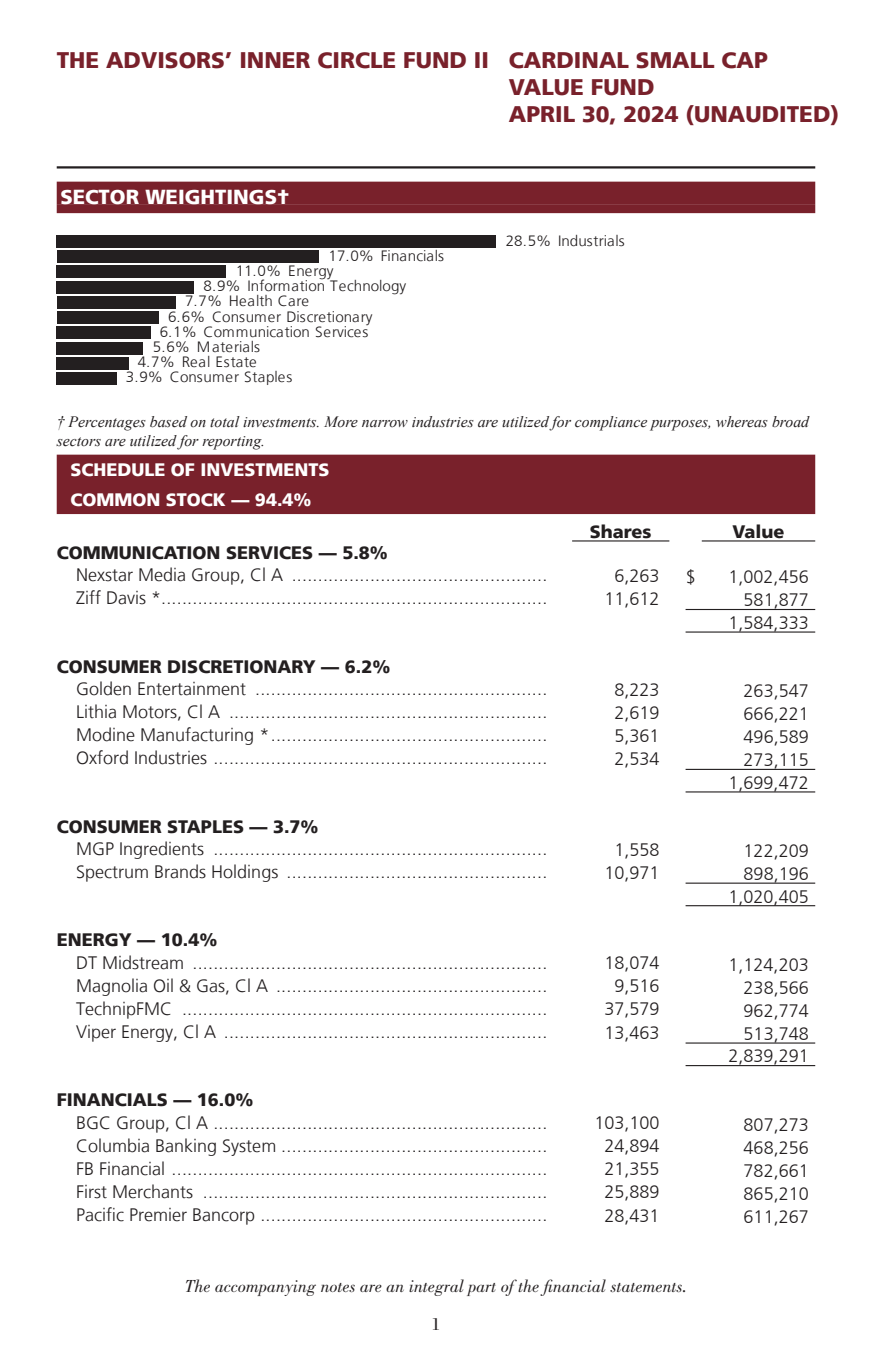
<style>
.page{position:relative;width:872px;height:1358px;background:#fff}
.page>*{position:absolute;margin:0;border:0;box-sizing:border-box;transform-origin:0 0}
.t1{font:900 22.5px/27px "Frutiger LT";color:#79212b}
.SectionNameHeader{font:900 20.25px "Frutiger LT";color:#fff}
.ID0E5IAC{font:300 18px "Frutiger LT";color:#231f20}
.ID0EOPAC{font:300 18px "Frutiger LT";color:#231f20}
.ID0ERMAC{font:300 18px "Frutiger LT";color:#231f20}
.ID0EYH{font:900 18px "Frutiger LT";color:#231f20}
.ID0ENKAC{font:300 18px "Frutiger LT";color:#231f20}
.t2{font:italic 18px "Bodoni LT Pro";color:#231f20}
.ID0EAG{font:900 18px "Frutiger LT";color:#fff}
.ID0EYH-2{font:900 18px "Frutiger LT";color:#fff}
.ID0EJDAC{font:900 18px "Frutiger LT";color:#231f20}
.t3{font:18px "Bodoni LT Pro";color:#231f20}
.ID0ESC{font:italic 15.75px/18.9px "Times New Roman";color:#231f20}
.Pict{font:300 14.85px "Frutiger LT45";color:#231f20}
.Pict-2{font:300 14.85px "Frutiger LT45";letter-spacing:.055em;color:#231f20}
.Pict-3{font:300 14.85px "Frutiger LT45";letter-spacing:.03em;color:#231f20}
</style>
<div class="page">
<hr style="left:57px;top:166px;width:758px;height:2px;background:#231f20">
<div style="left:57px;top:182px;width:758px;height:22px;background:#79212b"></div>
<div style="left:57px;top:204px;width:758px;height:9px;background:#79212b"></div>
<div style="left:57px;top:373px;width:60px;height:12px;background:#231f20"></div>
<div style="left:57px;top:357px;width:72px;height:13px;background:#231f20"></div>
<div style="left:57px;top:342px;width:86px;height:12px;background:#231f20"></div>
<div style="left:57px;top:327px;width:94px;height:12px;background:#231f20"></div>
<div style="left:57px;top:311px;width:101px;height:13px;background:#231f20"></div>
<div style="left:57px;top:296px;width:118px;height:12px;background:#231f20"></div>
<div style="left:57px;top:281px;width:137px;height:12px;background:#231f20"></div>
<div style="left:57px;top:266px;width:169px;height:12px;background:#231f20"></div>
<div style="left:57px;top:250px;width:261px;height:13px;background:#231f20"></div>
<div style="left:57px;top:235px;width:439px;height:12px;background:#231f20"></div>
<div style="left:57px;top:455px;width:758px;height:59px;background:#79212b"></div>
<hr style="left:685px;top:609px;width:130px;height:1px;background:#231f20">
<hr style="left:685px;top:631px;width:130px;height:1px;background:#231f20">
<hr style="left:685px;top:769px;width:130px;height:1px;background:#231f20">
<hr style="left:685px;top:791px;width:130px;height:1px;background:#231f20">
<hr style="left:685px;top:882px;width:130px;height:1px;background:#231f20">
<hr style="left:685px;top:905px;width:130px;height:1px;background:#231f20">
<hr style="left:685px;top:1042px;width:130px;height:1px;background:#231f20">
<hr style="left:685px;top:1065px;width:130px;height:1px;background:#231f20">
<hr style="left:572px;top:540px;width:97px;height:1px;background:#231f20">
<hr style="left:701px;top:540px;width:114px;height:1px;background:#231f20">
<p class="t1" style="left:509px;top:46px;width:332px;text-indent:-452px">THE ADVISORS’ INNER CIRCLE FUND II CARDINAL SMALL CAP<br>VALUE FUND<br>APRIL 30, 2024 (UNAUDITED)</p>
<p class="SectionNameHeader" style="left:60px;top:185px;width:231px">SECTOR WEIGHTINGS†</p>
<p class="Pict" style="left:328px;top:247px;width:117px">17.0% Financials</p>
<p class="Pict" style="left:236px;top:262px;width:99px">11.0% Energy</p>
<p class="Pict" style="left:204px;top:277px;width:204px">8.9% Information Technology</p>
<p class="Pict" style="left:185px;top:292px;width:126px">7.7% Health Care</p>
<p class="Pict" style="left:168px;top:309px;width:206px">6.6% Consumer Discretionary</p>
<p class="Pict" style="left:160px;top:324px;width:210px">6.1% Communication Services</p>
<p class="Pict-3" style="left:153px;top:339px;width:109px">5.6% Materials</p>
<p class="Pict-2" style="left:138px;top:354px;width:121px">4.7% Real Estate</p>
<p class="Pict" style="left:126px;top:369px;width:168px">3.9% Consumer Staples</p>
<p class="Pict" style="left:506px;top:232px;width:120px">28.5% Industrials</p>
<p class="ID0ESC" style="left:57px;top:412px;width:753px">† Percentages based on total investments. More narrow industries are utilized for compliance purposes, whereas broad sectors are utilized for reporting.</p>
<p class="ID0EAG" style="left:70px;top:459px;width:261px">SCHEDULE OF INVESTMENTS</p>
<p class="ID0EYH-2" style="left:70px;top:489px;width:243px">COMMON STOCK — 94.4%</p>
<p class="ID0EJDAC" style="left:590px;top:520px;width:63px">Shares</p>
<p class="ID0EJDAC" style="left:732px;top:520px;width:54px">Value</p>
<p class="ID0EYH" style="left:57px;top:542px;width:333px">COMMUNICATION SERVICES — 5.8%</p>
<p class="ID0E5IAC" style="left:76px;top:565px;width:473px">Nexstar Media Group, Cl A .................................................</p>
<p class="ID0ENKAC" style="left:614px;top:565px;width:47px">6,263</p>
<p class="ID0ERMAC" style="left:686px;top:567px;width:12px">$</p>
<p class="ID0ERMAC" style="left:728px;top:567px;width:82px">1,002,456</p>
<p class="ID0EOPAC" style="left:76px;top:588px;width:473px">Ziff Davis *..........................................................................</p>
<p class="ID0ENKAC" style="left:604px;top:588px;width:57px">11,612</p>
<p class="ID0ERMAC" style="left:743px;top:590px;width:67px">581,877</p>
<p class="ID0ERMAC" style="left:728px;top:612px;width:82px">1,584,333</p>
<p class="ID0EYH" style="left:57px;top:655px;width:335px">CONSUMER DISCRETIONARY — 6.2%</p>
<p class="ID0E5IAC" style="left:76px;top:679px;width:473px">Golden Entertainment ........................................................</p>
<p class="ID0ENKAC" style="left:614px;top:679px;width:47px">8,223</p>
<p class="ID0ERMAC" style="left:743px;top:680px;width:67px">263,547</p>
<p class="ID0E5IAC" style="left:76px;top:702px;width:473px">Lithia Motors, Cl A .............................................................</p>
<p class="ID0ENKAC" style="left:614px;top:702px;width:47px">2,619</p>
<p class="ID0ERMAC" style="left:743px;top:703px;width:67px">666,221</p>
<p class="ID0E5IAC" style="left:76px;top:725px;width:473px">Modine Manufacturing *.....................................................</p>
<p class="ID0ENKAC" style="left:614px;top:725px;width:47px">5,361</p>
<p class="ID0ERMAC" style="left:743px;top:727px;width:67px">496,589</p>
<p class="ID0EOPAC" style="left:76px;top:748px;width:473px">Oxford Industries ................................................................</p>
<p class="ID0ENKAC" style="left:614px;top:748px;width:47px">2,534</p>
<p class="ID0ERMAC" style="left:743px;top:750px;width:67px">273,115</p>
<p class="ID0ERMAC" style="left:728px;top:772px;width:82px">1,699,472</p>
<p class="ID0EYH" style="left:57px;top:815px;width:263px">CONSUMER STAPLES — 3.7%</p>
<p class="ID0E5IAC" style="left:76px;top:838px;width:473px">MGP Ingredients ................................................................</p>
<p class="ID0ENKAC" style="left:614px;top:839px;width:47px">1,558</p>
<p class="ID0ERMAC" style="left:743px;top:840px;width:67px">122,209</p>
<p class="ID0EOPAC" style="left:76px;top:861px;width:473px">Spectrum Brands Holdings ..................................................</p>
<p class="ID0ENKAC" style="left:604px;top:862px;width:57px">10,971</p>
<p class="ID0ERMAC" style="left:743px;top:863px;width:67px">898,196</p>
<p class="ID0ERMAC" style="left:728px;top:886px;width:82px">1,020,405</p>
<p class="ID0EYH" style="left:57px;top:929px;width:162px">ENERGY — 10.4%</p>
<p class="ID0E5IAC" style="left:76px;top:952px;width:473px">DT Midstream ....................................................................</p>
<p class="ID0ENKAC" style="left:604px;top:953px;width:57px">18,074</p>
<p class="ID0ERMAC" style="left:728px;top:954px;width:82px">1,124,203</p>
<p class="ID0E5IAC" style="left:76px;top:975px;width:473px">Magnolia Oil &amp; Gas, Cl A ....................................................</p>
<p class="ID0ENKAC" style="left:614px;top:976px;width:47px">9,516</p>
<p class="ID0ERMAC" style="left:743px;top:977px;width:67px">238,566</p>
<p class="ID0E5IAC" style="left:76px;top:998px;width:473px">TechnipFMC ......................................................................</p>
<p class="ID0ENKAC" style="left:604px;top:999px;width:57px">37,579</p>
<p class="ID0ERMAC" style="left:743px;top:1000px;width:67px">962,774</p>
<p class="ID0EOPAC" style="left:76px;top:1021px;width:473px">Viper Energy, Cl A ..............................................................</p>
<p class="ID0ENKAC" style="left:604px;top:1022px;width:57px">13,463</p>
<p class="ID0ERMAC" style="left:743px;top:1023px;width:67px">513,748</p>
<p class="ID0ERMAC" style="left:728px;top:1046px;width:82px">2,839,291</p>
<p class="ID0EYH" style="left:57px;top:1089px;width:198px">FINANCIALS — 16.0%</p>
<p class="ID0E5IAC" style="left:76px;top:1112px;width:473px">BGC Group, Cl A ................................................................</p>
<p class="ID0ENKAC" style="left:594px;top:1112px;width:67px">103,100</p>
<p class="ID0ERMAC" style="left:743px;top:1114px;width:67px">807,273</p>
<p class="ID0E5IAC" style="left:76px;top:1135px;width:473px">Columbia Banking System ...................................................</p>
<p class="ID0ENKAC" style="left:604px;top:1136px;width:57px">24,894</p>
<p class="ID0ERMAC" style="left:743px;top:1137px;width:67px">468,256</p>
<p class="ID0E5IAC" style="left:76px;top:1158px;width:473px">FB Financial ........................................................................</p>
<p class="ID0ENKAC" style="left:604px;top:1159px;width:57px">21,355</p>
<p class="ID0ERMAC" style="left:743px;top:1160px;width:67px">782,661</p>
<p class="ID0E5IAC" style="left:76px;top:1181px;width:473px">First Merchants ..................................................................</p>
<p class="ID0ENKAC" style="left:604px;top:1182px;width:57px">25,889</p>
<p class="ID0ERMAC" style="left:743px;top:1183px;width:67px">865,210</p>
<p class="ID0E5IAC" style="left:76px;top:1204px;width:473px">Pacific Premier Bancorp .......................................................</p>
<p class="ID0ENKAC" style="left:604px;top:1205px;width:57px">28,431</p>
<p class="ID0ERMAC" style="left:743px;top:1206px;width:67px">611,267</p>
<p class="t2" style="left:185px;top:1275px;width:504px">The accompanying notes are an integral part of the financial statements.</p>
<p class="t3" style="left:431px;top:1314px;width:10px">1</p>
</div>
